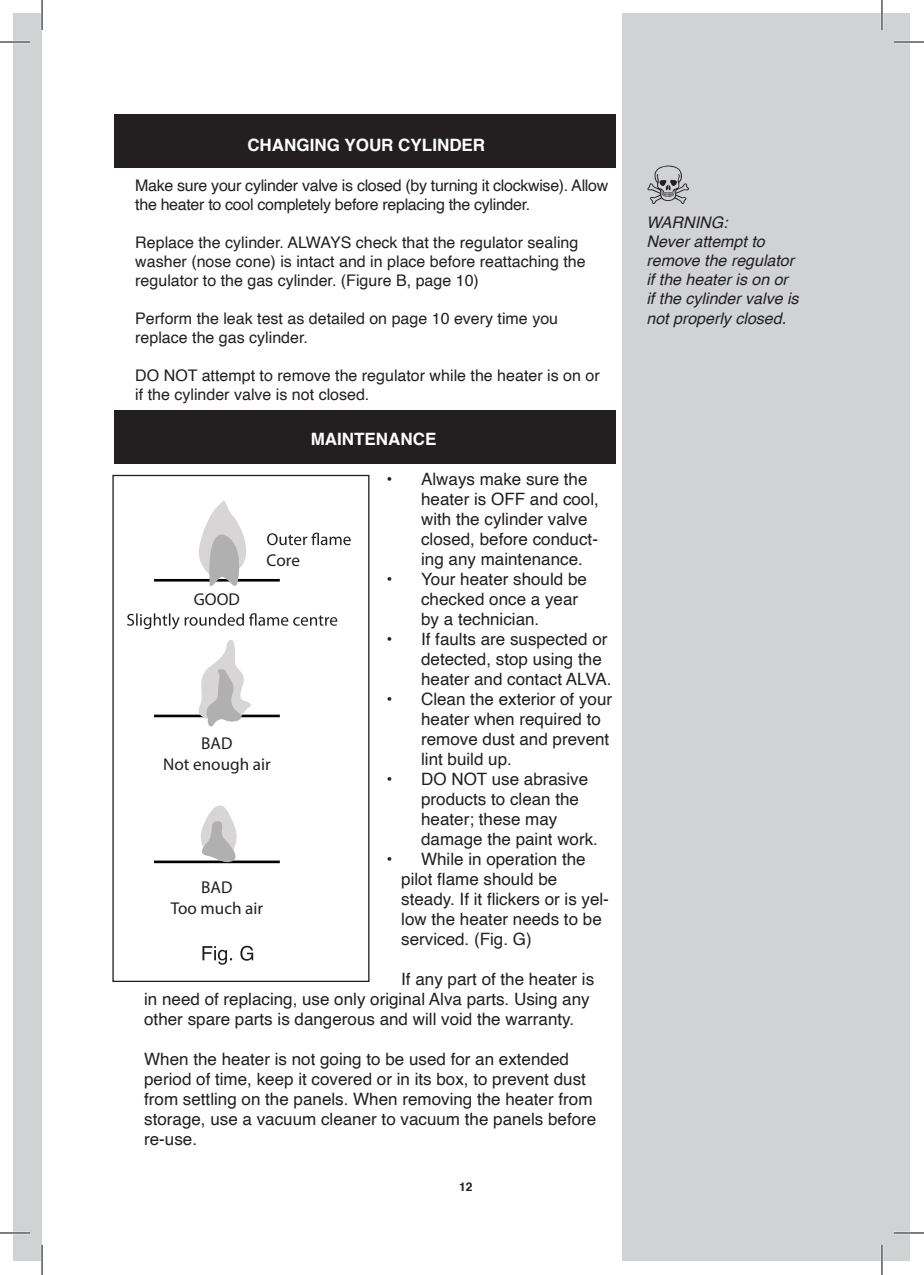
<style>
.page{position:relative;width:924px;height:1275px;background:#fff}
.page>*{position:absolute;margin:0;border:0;box-sizing:border-box;transform-origin:0 0}
.t1{font:17.2px/20.6px "Myriad Pro";color:#231f20;text-align:center}
.t2{font:17px/20px "Helvetica";color:#231f20}
.t3{font:700 17px "Helvetica";color:#fff}
.t4{font:16px/19px "Helvetica";color:#231f20}
.t5{font:16px/19px "Helvetica";letter-spacing:-.02em;color:#231f20}
.t6{font:italic 16px/19.2px "Helvetica";color:#231f20}
.t7{font:700 12px "Helvetica";color:#231f20}
</style>
<div class="page">
<div style="left:114px;top:410px;width:501px;height:54px;background:#231f20"></div>
<div style="left:114px;top:114px;width:501px;height:54px;background:#231f20"></div>
<div style="left:112px;top:475px;width:257px;height:507px;border:1px solid #231f20"></div>
<svg style="left:267px;top:533px;width:83px;height:12px"></svg>
<svg style="left:127px;top:613px;width:210px;height:16px"></svg>
<hr style="left:154px;top:579px;width:126px;height:2px;background:#040503">
<svg style="left:196px;top:501px;width:62px;height:85px"></svg>
<hr style="left:154px;top:714px;width:126px;height:3px;background:#040503">
<svg style="left:196px;top:640px;width:58px;height:87px"></svg>
<hr style="left:154px;top:860px;width:126px;height:3px;background:#040503">
<svg style="left:198px;top:805px;width:40px;height:58px"></svg>
<div style="left:14px;top:14px;width:28px;height:1247px;background:#d1d2d4"></div>
<div style="left:622px;top:14px;width:287px;height:1247px;background:#d1d2d4"></div>
<svg style="left:647px;top:165px;width:42px;height:39px"></svg>
<svg style="left:202px;top:945px;width:51px;height:19px"></svg>
<hr style="left:0;top:41px;width:30px;height:2px;background:#fff">
<hr style="left:893px;top:41px;width:30px;height:2px;background:#fff">
<hr style="left:0;top:1231px;width:30px;height:3px;background:#fff">
<hr style="left:893px;top:1231px;width:30px;height:3px;background:#fff">
<hr style="left:41px;top:0;width:2px;height:30px;background:#fff">
<hr style="left:41px;top:1245px;width:2px;height:30px;background:#fff">
<hr style="left:880px;top:0;width:2px;height:30px;background:#fff">
<hr style="left:880px;top:1245px;width:2px;height:30px;background:#fff">
<hr style="left:0;top:42px;width:30px;height:1px;background:#000">
<hr style="left:893px;top:42px;width:30px;height:1px;background:#000">
<hr style="left:0;top:1232px;width:30px;height:1px;background:#000">
<hr style="left:893px;top:1232px;width:30px;height:1px;background:#000">
<hr style="left:42px;top:0;width:1px;height:30px;background:#000">
<hr style="left:42px;top:1245px;width:1px;height:30px;background:#000">
<hr style="left:881px;top:0;width:1px;height:30px;background:#000">
<hr style="left:881px;top:1245px;width:1px;height:30px;background:#000">
<p class="t3" style="left:247px;top:131px;width:239px">CHANGING YOUR CYLINDER</p>
<p class="t5" style="left:135px;top:176px;width:474px">Make sure your cylinder valve is closed (by turning it clockwise). Allow the heater to cool completely before replacing the cylinder.</p>
<p class="t4" style="left:135px;top:233px;width:451px">Replace the cylinder. ALWAYS check that the regulator sealing washer (nose cone) is intact and in place before reattaching the regulator to the gas cylinder. (Figure B, page 10)</p>
<p class="t4" style="left:135px;top:309px;width:424px">Perform the leak test as detailed on page 10 every time you replace the gas cylinder.</p>
<p class="t4" style="left:135px;top:366px;width:465px">DO NOT attempt to remove the regulator while the heater is on or if the cylinder valve is not closed.</p>
<p class="t3" style="left:310px;top:425px;width:127px">MAINTENANCE</p>
<p class="t2" style="left:421px;top:470px;width:179px;text-indent:-35px">• Always make sure the heater is OFF and cool, with the cylinder valve closed, before conduct&shy;ing any maintenance.</p>
<p class="t2" style="left:421px;top:570px;width:167px;text-indent:-35px">• Your heater should be checked once a year by a technician.</p>
<p class="t2" style="left:421px;top:630px;width:192px;text-indent:-35px">• If faults are suspected or detected, stop using the heater and contact ALVA.</p>
<p class="t2" style="left:421px;top:690px;width:192px;text-indent:-35px">• Clean the exterior of your heater when required to remove dust and prevent lint build up.</p>
<p class="t2" style="left:421px;top:770px;width:178px;text-indent:-35px">• DO NOT use abrasive products to clean the heater; these may damage the paint work.</p>
<p class="t2" style="left:401px;top:850px;width:209px;text-indent:-15px">• While in operation the pilot flame should be steady. If it flickers or is yel&shy;low the heater needs to be serviced. (Fig. G)</p>
<p class="t2" style="left:401px;top:970px;width:194px">If any part of the heater is</p>
<p class="t2" style="left:144px;top:990px;width:447px">in need of replacing, use only original Alva parts. Using any other spare parts is dangerous and will void the warranty.</p>
<p class="t2" style="left:144px;top:1050px;width:453px">When the heater is not going to be used for an extended period of time, keep it covered or in its box, to prevent dust from settling on the panels. When removing the heater from storage, use a vacuum cleaner to vacuum the panels before re-use.</p>
<p class="t1" style="left:266px;top:549px;width:35px">Core</p>
<p class="t1" style="left:194px;top:588px;width:48px">GOOD</p>
<p class="t1" style="left:163px;top:732px;width:109px">BAD<br>Not enough air</p>
<p class="t1" style="left:171px;top:876px;width:94px">BAD<br>Too much air</p>
<p class="t7" style="left:459px;top:1177px;width:15px">12</p>
<p class="t6" style="left:646px;top:213px;width:83px">WARNING:</p>
<p class="t6" style="left:646px;top:232px;width:154px">Never attempt to remove the regulator if the heater is on or if the cylinder valve is not properly closed.</p>
</div>
